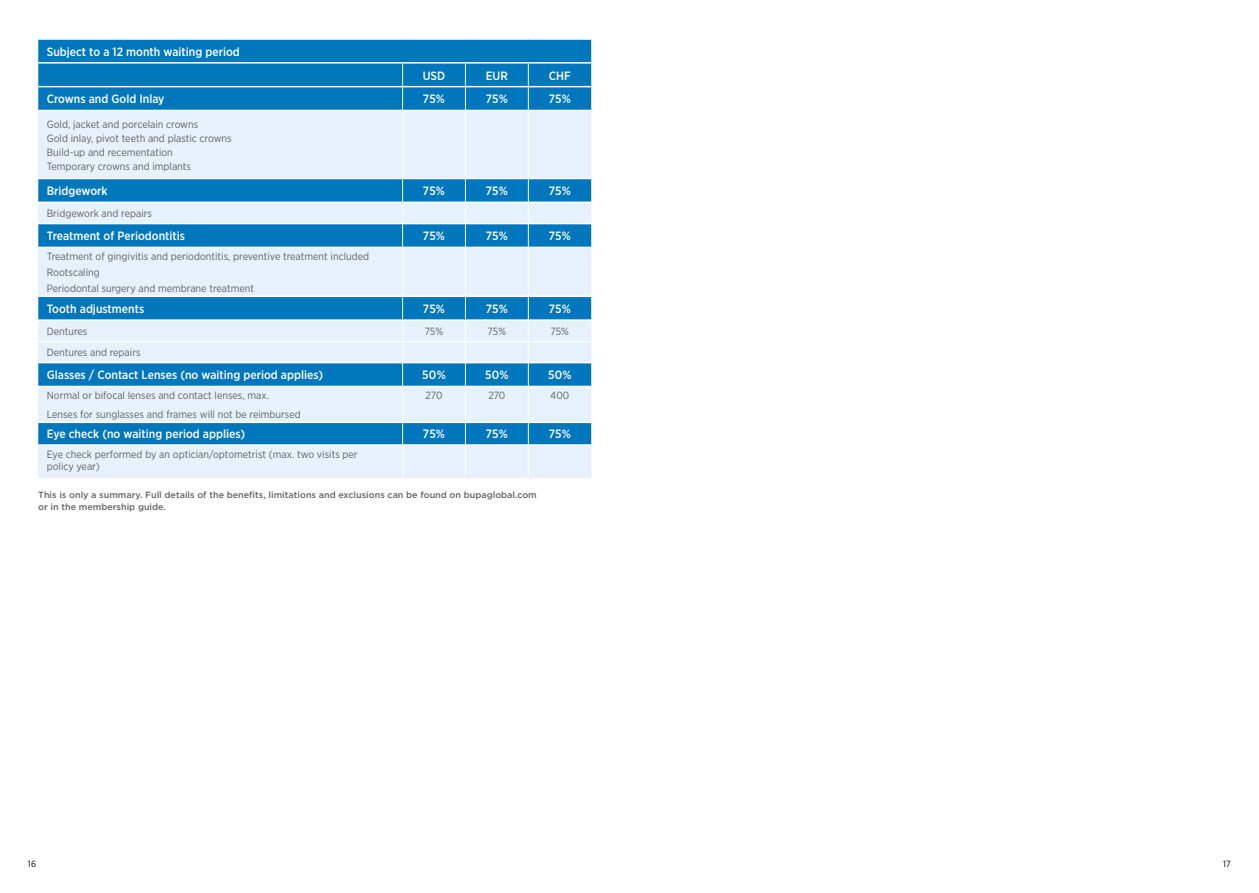
<style>
.page{position:relative;width:1259px;height:893px;background:#fff}
.page>*{position:absolute;margin:0;border:0;box-sizing:border-box;transform-origin:0 0}
.t1{font:500 12px "Gotham Narrow";color:#fff}
.t2{font:10.5px/14px "Gotham Narrow";color:#646363}
.t3{font:500 9px/12px "Gotham";color:#646363}
.t4{font:9px "Gotham Narrow";color:#000}
</style>
<div class="page">
<svg style="left:38px;top:111px;width:553px;height:367px;background:#9fcbe8"></svg>
<hr style="left:38px;top:178px;width:364px;height:1px;background:#fff">
<hr style="left:403px;top:178px;width:62px;height:1px;background:#fff">
<hr style="left:465px;top:178px;width:63px;height:1px;background:#fff">
<hr style="left:528px;top:178px;width:63px;height:1px;background:#fff">
<hr style="left:38px;top:202px;width:364px;height:1px;background:#fff">
<hr style="left:403px;top:202px;width:62px;height:1px;background:#fff">
<hr style="left:465px;top:202px;width:63px;height:1px;background:#fff">
<hr style="left:528px;top:202px;width:63px;height:1px;background:#fff">
<hr style="left:38px;top:223px;width:364px;height:1px;background:#fff">
<hr style="left:403px;top:223px;width:62px;height:1px;background:#fff">
<hr style="left:465px;top:223px;width:63px;height:1px;background:#fff">
<hr style="left:528px;top:223px;width:63px;height:1px;background:#fff">
<hr style="left:38px;top:247px;width:364px;height:1px;background:#fff">
<hr style="left:403px;top:247px;width:62px;height:1px;background:#fff">
<hr style="left:465px;top:247px;width:63px;height:1px;background:#fff">
<hr style="left:528px;top:247px;width:63px;height:1px;background:#fff">
<hr style="left:38px;top:296px;width:364px;height:1px;background:#fff">
<hr style="left:403px;top:296px;width:62px;height:1px;background:#fff">
<hr style="left:465px;top:296px;width:63px;height:1px;background:#fff">
<hr style="left:528px;top:296px;width:63px;height:1px;background:#fff">
<hr style="left:38px;top:319px;width:364px;height:2px;background:#fff">
<hr style="left:403px;top:319px;width:62px;height:2px;background:#fff">
<hr style="left:465px;top:319px;width:63px;height:2px;background:#fff">
<hr style="left:528px;top:319px;width:63px;height:2px;background:#fff">
<hr style="left:38px;top:362px;width:364px;height:1px;background:#fff">
<hr style="left:403px;top:362px;width:62px;height:1px;background:#fff">
<hr style="left:465px;top:362px;width:63px;height:1px;background:#fff">
<hr style="left:528px;top:362px;width:63px;height:1px;background:#fff">
<hr style="left:38px;top:386px;width:364px;height:1px;background:#fff">
<hr style="left:403px;top:386px;width:62px;height:1px;background:#fff">
<hr style="left:465px;top:386px;width:63px;height:1px;background:#fff">
<hr style="left:528px;top:386px;width:63px;height:1px;background:#fff">
<hr style="left:38px;top:422px;width:364px;height:1px;background:#fff">
<hr style="left:403px;top:422px;width:62px;height:1px;background:#fff">
<hr style="left:465px;top:422px;width:63px;height:1px;background:#fff">
<hr style="left:528px;top:422px;width:63px;height:1px;background:#fff">
<hr style="left:38px;top:444px;width:364px;height:2px;background:#fff">
<hr style="left:403px;top:444px;width:62px;height:2px;background:#fff">
<hr style="left:465px;top:444px;width:63px;height:2px;background:#fff">
<hr style="left:528px;top:444px;width:63px;height:2px;background:#fff">
<hr style="left:402px;top:110px;width:1px;height:68px;background:#fff">
<hr style="left:465px;top:110px;width:1px;height:68px;background:#fff">
<hr style="left:528px;top:110px;width:1px;height:68px;background:#fff">
<svg style="left:402px;top:178px;width:1px;height:69px"></svg>
<svg style="left:465px;top:178px;width:1px;height:69px"></svg>
<svg style="left:528px;top:178px;width:1px;height:69px"></svg>
<hr style="left:402px;top:247px;width:1px;height:49px;background:#fff">
<hr style="left:465px;top:247px;width:1px;height:49px;background:#fff">
<hr style="left:528px;top:247px;width:1px;height:49px;background:#fff">
<svg style="left:402px;top:296px;width:1px;height:90px"></svg>
<svg style="left:465px;top:296px;width:1px;height:90px"></svg>
<svg style="left:528px;top:296px;width:1px;height:90px"></svg>
<hr style="left:402px;top:386px;width:1px;height:36px;background:#fff">
<hr style="left:465px;top:386px;width:1px;height:36px;background:#fff">
<hr style="left:528px;top:386px;width:1px;height:36px;background:#fff">
<svg style="left:402px;top:422px;width:1px;height:23px"></svg>
<svg style="left:465px;top:422px;width:1px;height:22px"></svg>
<svg style="left:528px;top:422px;width:1px;height:23px"></svg>
<hr style="left:402px;top:445px;width:1px;height:33px;background:#fff">
<hr style="left:465px;top:445px;width:1px;height:33px;background:#fff">
<hr style="left:528px;top:445px;width:1px;height:33px;background:#fff">
<hr style="left:38px;top:341px;width:364px;height:1px;background:#fff">
<hr style="left:402px;top:341px;width:63px;height:1px;background:#fff">
<hr style="left:465px;top:341px;width:63px;height:1px;background:#fff">
<hr style="left:528px;top:341px;width:63px;height:1px;background:#fff">
<svg style="left:38px;top:39px;width:553px;height:71px;background:#0f7ec1"></svg>
<p class="t1" style="left:47px;top:44px;width:195px">Subject to a 12 month waiting period</p>
<p class="t1" style="left:423px;top:68px;width:24px">USD</p>
<p class="t1" style="left:486px;top:68px;width:24px">EUR</p>
<p class="t1" style="left:549px;top:68px;width:23px">CHF</p>
<p class="t1" style="left:47px;top:92px;width:119px">Crowns and Gold Inlay</p>
<p class="t1" style="left:423px;top:92px;width:24px">75%</p>
<p class="t1" style="left:486px;top:92px;width:24px">75%</p>
<p class="t1" style="left:549px;top:92px;width:24px">75%</p>
<p class="t2" style="left:47px;top:117px;width:186px">Gold, jacket and porcelain crowns<br>Gold inlay, pivot teeth and plastic crowns Build-up and recementation<br>Temporary crowns and implants</p>
<p class="t1" style="left:47px;top:183px;width:62px">Bridgework</p>
<p class="t1" style="left:423px;top:183px;width:24px">75%</p>
<p class="t1" style="left:486px;top:183px;width:24px">75%</p>
<p class="t1" style="left:549px;top:183px;width:24px">75%</p>
<p class="t2" style="left:47px;top:206px;width:107px">Bridgework and repairs</p>
<p class="t1" style="left:47px;top:228px;width:140px">Treatment of Periodontitis</p>
<p class="t1" style="left:423px;top:228px;width:24px">75%</p>
<p class="t1" style="left:486px;top:228px;width:24px">75%</p>
<p class="t1" style="left:549px;top:228px;width:24px">75%</p>
<p class="t2" style="left:47px;top:248px;width:324px;line-height:16px">Treatment of gingivitis and periodontitis, preventive treatment included<br>Rootscaling<br>Periodontal surgery and membrane treatment</p>
<p class="t1" style="left:47px;top:301px;width:99px">Tooth adjustments</p>
<p class="t1" style="left:423px;top:301px;width:24px">75%</p>
<p class="t1" style="left:486px;top:301px;width:24px">75%</p>
<p class="t1" style="left:549px;top:301px;width:24px">75%</p>
<p class="t2" style="left:47px;top:324px;width:42px">Dentures</p>
<p class="t2" style="left:425px;top:324px;width:20px">75%</p>
<p class="t2" style="left:487px;top:324px;width:20px">75%</p>
<p class="t2" style="left:550px;top:324px;width:20px">75%</p>
<p class="t2" style="left:47px;top:345px;width:95px">Dentures and repairs</p>
<p class="t1" style="left:47px;top:367px;width:278px">Glasses / Contact Lenses (no waiting period applies)</p>
<p class="t1" style="left:422px;top:367px;width:25px">50%</p>
<p class="t1" style="left:485px;top:367px;width:25px">50%</p>
<p class="t1" style="left:548px;top:367px;width:25px">50%</p>
<p class="t2" style="left:47px;top:386px;width:255px;line-height:18.9px">Normal or bifocal lenses and contact lenses, max.<br>Lenses for sunglasses and frames will not be reimbursed</p>
<p class="t2" style="left:425px;top:388px;width:19px">270</p>
<p class="t2" style="left:488px;top:388px;width:19px">270</p>
<p class="t2" style="left:550px;top:388px;width:20px">400</p>
<p class="t1" style="left:47px;top:427px;width:200px">Eye check (no waiting period applies)</p>
<p class="t1" style="left:423px;top:427px;width:24px">75%</p>
<p class="t1" style="left:486px;top:427px;width:24px">75%</p>
<p class="t1" style="left:549px;top:427px;width:24px">75%</p>
<p class="t2" style="left:47px;top:447px;width:312px;line-height:12.6px">Eye check performed by an optician/optometrist (max. two visits per policy year)</p>
<p class="t3" style="left:38px;top:488px;width:500px">This is only a summary. Full details of the benefits, limitations and exclusions can be found on bupaglobal.com or in the membership guide.</p>
<p class="t4" style="left:28px;top:858px;width:10px">16</p>
<p class="t4" style="left:1223px;top:858px;width:9px">17</p>
</div>
